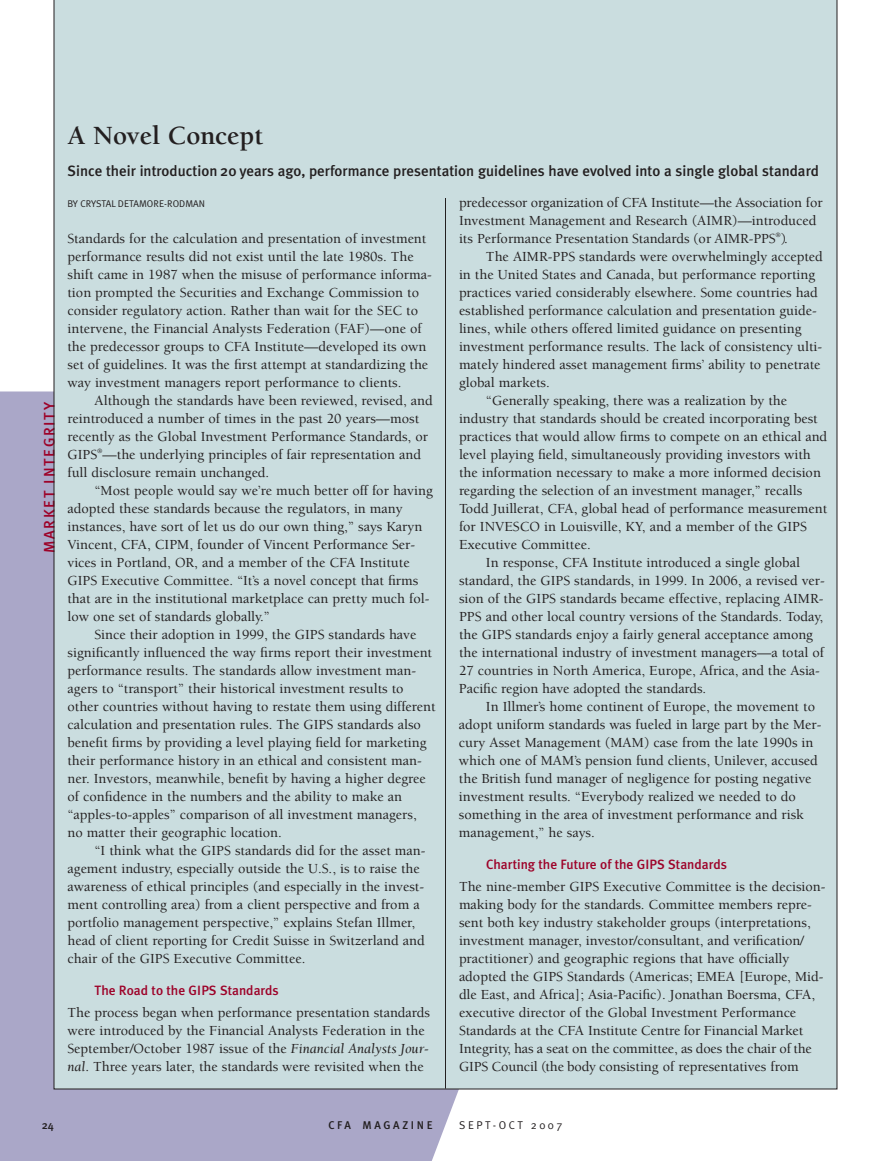
<style>
.page{position:relative;width:891px;height:1161px;background:#fff}
.page>*{position:absolute;margin:0;border:0;box-sizing:border-box;transform-origin:0 0}
.t1{font:700 27px "Berkeley";letter-spacing:-.005em;color:#231f20}
.t2{font:500 15px "Meta Plus";color:#231f20}
.t3{font:500 15px "Meta Plus";letter-spacing:.11em;color:#9d0229}
.t4{font:500 14.25px/18px "Berkeley";color:#231f20}
.t5{font:500 13.5px "Meta Plus";color:#9d0229}
.t6{font:500 11.25px "Meta Plus";letter-spacing:.235em;color:#231f20}
.t7{font:11.25px "Meta Plus Normal";letter-spacing:.225em;color:#231f20}
.t8{font:9.75px "Meta Plus Normal";color:#231f20}
.s1{font-weight:400;font-style:italic}
</style>
<div class="page">
<div style="left:0;top:392px;width:459px;height:769px;background:#aaa7c8"></div>
<div style="left:54px;top:0;width:783px;height:1089px;background:#cadddf"></div>
<p class="t3" style="left:42px;top:553px;width:153px;rotate:-90deg">MARKET INTEGRITY</p>
<h1 class="t1" style="left:68px;top:125px;width:197px">A Novel Concept</h1>
<p class="t2" style="left:68px;top:163px;width:753px">Since their introduction 20 years ago, performance presentation guidelines have evolved into a single global standard</p>
<p class="t8" style="left:68px;top:200px;width:139px">BY CRYSTAL DETAMORE-RODMAN</p>
<p class="t4" style="left:68px;top:231px;width:366px">Standards for the calculation and presentation of investment performance results did not exist until the late 1980s. The shift came in 1987 when the misuse of performance informa&shy;tion prompted the Securities and Exchange Commission to consider regulatory action. Rather than wait for the SEC to intervene, the Financial Analysts Federation (FAF)—one of the predecessor groups to CFA Institute—developed its own set of guidelines. It was the first attempt at standardizing the way investment managers report performance to clients.</p>
<p class="t4" style="left:67px;top:393px;width:367px;text-indent:27px">Although the standards have been reviewed, revised, and reintroduced a number of times in the past 20 years—most recently as the Global Investment Performance Standards, or GIPS<sup>®</sup>—the underlying principles of fair representation and full disclosure remain unchanged.</p>
<p class="t4" style="left:67px;top:483px;width:367px;text-indent:27px">“Most people would say we’re much better off for having adopted these standards because the regulators, in many instances, have sort of let us do our own thing,” says Karyn Vincent, CFA, CIPM, founder of Vincent Performance Ser&shy;vices in Portland, OR, and a member of the CFA Institute GIPS Executive Committee. “It’s a novel concept that firms that are in the institutional marketplace can pretty much fol&shy;low one set of standards globally.”</p>
<p class="t4" style="left:67px;top:627px;width:370px;text-indent:27px">Since their adoption in 1999, the GIPS standards have significantly influenced the way firms report their investment performance results. The standards allow investment man&shy;agers to “transport” their historical investment results to other countries without having to restate them using different calculation and presentation rules. The GIPS standards also benefit firms by providing a level playing field for marketing their performance history in an ethical and consistent man&shy;ner. Investors, meanwhile, benefit by having a higher degree of confidence in the numbers and the ability to make an “apples-to-apples” comparison of all investment managers,<br>no matter their geographic location.</p>
<p class="t4" style="left:67px;top:843px;width:359px;text-indent:27px">“I think what the GIPS standards did for the asset man&shy;agement industry, especially outside the U.S., is to raise the awareness of ethical principles (and especially in the invest&shy;ment controlling area) from a client perspective and from a portfolio management perspective,” explains Stefan Illmer, head of client reporting for Credit Suisse in Switzerland and chair of the GIPS Executive Committee.</p>
<p class="t5" style="left:94px;top:983px;width:186px">The Road to the GIPS Standards</p>
<p class="t4" style="left:68px;top:1005px;width:364px">The process began when performance presentation standards were introduced by the Financial Analysts Federation in the September/October 1987 issue of the <span class="s1">Financial Analysts Jour&shy;nal</span>. Three years later, the standards were revisited when the</p>
<p class="t4" style="left:459px;top:195px;width:365px">predecessor organization of CFA Institute—the Association for<br>Investment Management and Research (AIMR)—introduced its Performance Presentation Standards (or AIMR-PPS<sup>®</sup>).</p>
<p class="t4" style="left:486px;top:249px;width:338px">The AIMR-PPS standards were overwhelmingly accepted</p>
<p class="t4" style="left:459px;top:267px;width:358px">in the United States and Canada, but performance reporting</p>
<p class="t4" style="left:459px;top:285px;width:360px">practices varied considerably elsewhere. Some countries had</p>
<p class="t4" style="left:459px;top:303px;width:359px">established performance calculation and presentation guide-</p>
<p class="t4" style="left:459px;top:321px;width:344px">lines, while others offered limited guidance on presenting</p>
<p class="t4" style="left:459px;top:339px;width:365px">investment performance results. The lack of consistency ulti-</p>
<p class="t4" style="left:459px;top:357px;width:363px">mately hindered asset management firms’ ability to penetrate</p>
<p class="t4" style="left:459px;top:375px;width:92px">global markets.</p>
<p class="t4" style="left:486px;top:393px;width:303px">“Generally speaking, there was a realization by the</p>
<p class="t4" style="left:459px;top:411px;width:360px">industry that standards should be created incorporating best</p>
<p class="t4" style="left:459px;top:429px;width:370px">practices that would allow firms to compete on an ethical and</p>
<p class="t4" style="left:459px;top:447px;width:353px">level playing field, simultaneously providing investors with</p>
<p class="t4" style="left:459px;top:465px;width:363px">the information necessary to make a more informed decision</p>
<p class="t4" style="left:459px;top:483px;width:345px">regarding the selection of an investment manager,” recalls</p>
<p class="t4" style="left:459px;top:501px;width:370px">Todd Juillerat, CFA, global head of performance measurement</p>
<p class="t4" style="left:459px;top:519px;width:349px">for INVESCO in Louisville, KY, and a member of the GIPS</p>
<p class="t4" style="left:459px;top:537px;width:133px">Executive Committee.</p>
<p class="t4" style="left:486px;top:555px;width:315px">In response, CFA Institute introduced a single global</p>
<p class="t4" style="left:459px;top:573px;width:367px">standard, the GIPS standards, in 1999. In 2006, a revised ver-</p>
<p class="t4" style="left:459px;top:591px;width:366px">sion of the GIPS standards became effective, replacing AIMR-</p>
<p class="t4" style="left:459px;top:609px;width:366px">PPS and other local country versions of the Standards. Today,</p>
<p class="t4" style="left:459px;top:627px;width:356px">the GIPS standards enjoy a fairly general acceptance among</p>
<p class="t4" style="left:459px;top:645px;width:367px">the international industry of investment managers—a total of</p>
<p class="t4" style="left:459px;top:663px;width:362px">27 countries in North America, Europe, Africa, and the Asia-</p>
<p class="t4" style="left:459px;top:681px;width:249px">Pacific region have adopted the standards.</p>
<p class="t4" style="left:486px;top:699px;width:331px">In Illmer’s home continent of Europe, the movement to</p>
<p class="t4" style="left:459px;top:717px;width:364px">adopt uniform standards was fueled in large part by the Mer-</p>
<p class="t4" style="left:459px;top:735px;width:356px">cury Asset Management (MAM) case from the late 1990s in</p>
<p class="t4" style="left:459px;top:753px;width:360px">which one of MAM’s pension fund clients, Unilever, accused</p>
<p class="t4" style="left:459px;top:771px;width:354px">the British fund manager of negligence for posting negative</p>
<p class="t4" style="left:459px;top:789px;width:339px">investment results. “Everybody realized we needed to do</p>
<p class="t4" style="left:459px;top:807px;width:346px">something in the area of investment performance and risk</p>
<p class="t4" style="left:459px;top:825px;width:137px">management,” he says.</p>
<p class="t5" style="left:486px;top:857px;width:243px">Charting the Future of the GIPS Standards</p>
<p class="t4" style="left:459px;top:879px;width:368px">The nine-member GIPS Executive Committee is the decision&shy;making body for the standards. Committee members repre&shy;sent both key industry stakeholder groups (interpretations, investment manager, investor/consultant, and verification/ practitioner) and geographic regions that have officially adopted the GIPS Standards (Americas; EMEA [Europe, Mid&shy;dle East, and Africa]; Asia-Pacific). Jonathan Boersma, CFA, executive director of the Global Investment Performance Standards at the CFA Institute Centre for Financial Market Integrity, has a seat on the committee, as does the chair of the GIPS Council (the body consisting of representatives from</p>
<p class="t6" style="left:42px;top:1119px;width:14px">24</p>
<p class="t6" style="left:328px;top:1119px;width:106px">CFA MAGAZINE</p>
<p class="t7" style="left:459px;top:1121px;width:105px">SEPT-OCT 2007</p>
</div>
